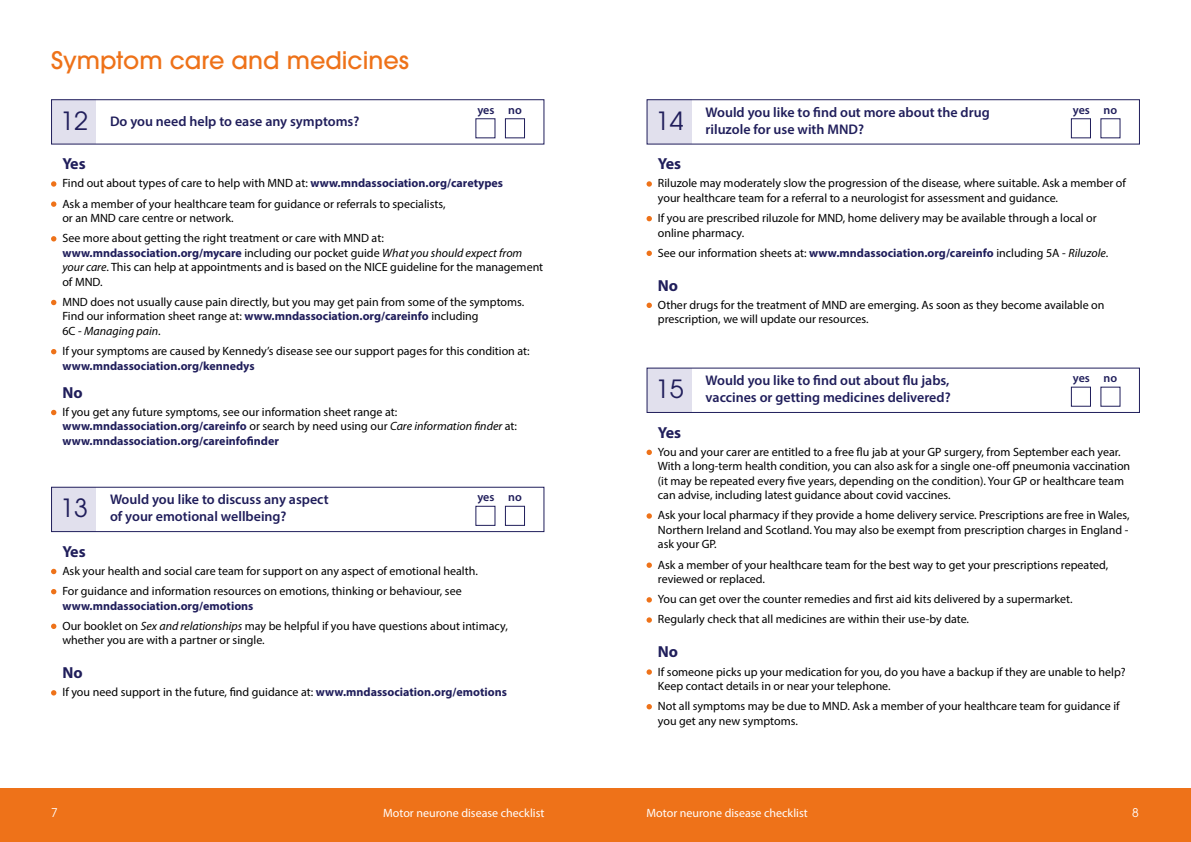
<style>
.page{position:relative;width:1191px;height:842px;background:#fff}
.page>*{position:absolute;margin:0;border:0;box-sizing:border-box;transform-origin:0 0}
.t1{font:25px "ITC Avant Garde Pro";color:#201e5b}
.t2{font:500 24px "ITC Avant Garde Pro";color:#ee7219}
.t3{font:700 16px "Myriad Pro";letter-spacing:-.005em;color:#201e5b}
.t4{font:600 14px/17px "Myriad Pro";color:#201e5b}
.t5{font:12px/14.5px "Myriad Pro";color:#000}
.t6{font:12px "Myriad Pro";color:#fff}
.t7{font:700 12px "Myriad Pro";color:#201e5b}
.t8{font:600 12px "Myriad Pro";color:#201e5b}
.t9{font:12px "ITC Avant Garde Pro";color:#fff}
.s1{font-weight:700;color:#201e5b}
.s2{font-style:italic}
</style>
<div class="page">
<div style="left:52px;top:100px;width:44px;height:44px;background:#e1e0ed"></div>
<div style="left:51px;top:99px;width:493px;height:46px;border:1px solid #201e5b"></div>
<svg style="left:51px;top:181px;width:5px;height:6px"></svg>
<svg style="left:51px;top:201px;width:5px;height:6px"></svg>
<svg style="left:51px;top:236px;width:5px;height:5px"></svg>
<svg style="left:51px;top:300px;width:5px;height:5px"></svg>
<svg style="left:51px;top:349px;width:5px;height:5px"></svg>
<svg style="left:51px;top:410px;width:5px;height:5px"></svg>
<div style="left:475px;top:118px;width:20px;height:20px;background:#fff;border:1px solid #201e5b"></div>
<div style="left:505px;top:118px;width:20px;height:20px;background:#fff;border:1px solid #201e5b"></div>
<div style="left:52px;top:487px;width:44px;height:45px;background:#e1e0ed"></div>
<div style="left:51px;top:487px;width:493px;height:45px;border:1px solid #201e5b"></div>
<svg style="left:51px;top:569px;width:5px;height:5px"></svg>
<svg style="left:51px;top:589px;width:5px;height:5px"></svg>
<svg style="left:51px;top:624px;width:5px;height:5px"></svg>
<svg style="left:51px;top:690px;width:5px;height:5px"></svg>
<div style="left:475px;top:506px;width:20px;height:20px;background:#fff;border:1px solid #201e5b"></div>
<div style="left:505px;top:506px;width:20px;height:20px;background:#fff;border:1px solid #201e5b"></div>
<div style="left:0;top:788px;width:1191px;height:54px;background:#ee7219"></div>
<div style="left:647px;top:100px;width:44px;height:44px;background:#e1e0ed"></div>
<div style="left:646px;top:99px;width:494px;height:46px;border:1px solid #201e5b"></div>
<svg style="left:646px;top:181px;width:6px;height:6px"></svg>
<svg style="left:646px;top:216px;width:6px;height:5px"></svg>
<svg style="left:646px;top:251px;width:6px;height:5px"></svg>
<svg style="left:646px;top:303px;width:6px;height:5px"></svg>
<div style="left:1071px;top:118px;width:19px;height:20px;background:#fff;border:1px solid #201e5b"></div>
<div style="left:647px;top:368px;width:44px;height:44px;background:#e1e0ed"></div>
<div style="left:646px;top:368px;width:494px;height:45px;border:1px solid #201e5b"></div>
<svg style="left:646px;top:450px;width:6px;height:5px"></svg>
<svg style="left:646px;top:513px;width:6px;height:6px"></svg>
<svg style="left:646px;top:562px;width:6px;height:6px"></svg>
<svg style="left:646px;top:597px;width:6px;height:5px"></svg>
<svg style="left:646px;top:617px;width:6px;height:6px"></svg>
<svg style="left:646px;top:669px;width:6px;height:6px"></svg>
<svg style="left:646px;top:704px;width:6px;height:5px"></svg>
<div style="left:1071px;top:387px;width:19px;height:20px;background:#fff;border:1px solid #201e5b"></div>
<h2 class="t2" style="left:51px;top:45px;width:359px">Symptom care and medicines</h2>
<h1 class="t1" style="left:60px;top:105px;width:29px">12</h1>
<p class="t8" style="left:477px;top:102px;width:46px">yes no</p>
<p class="t4" style="left:110px;top:112px;width:251px">Do you need help to ease any symptoms?</p>
<h3 class="t3" style="left:62px;top:153px;width:25px">Yes</h3>
<p class="t5" style="left:62px;top:173px;width:442px;line-height:20.2px">Find out about types of care to help with MND at: <span class="s1">www.mndassociation.org/caretypes<br></span>Ask a member of your healthcare team for guidance or referrals to specialists,</p>
<p class="t5" style="left:62px;top:208px;width:323px;line-height:20.2px">or an MND care centre or network.<br>See more about getting the right treatment or care with MND at:</p>
<p class="t5" style="left:62px;top:245px;width:482px"><span class="s1">www.mndassociation.org/mycare</span> including our pocket guide <span class="s2">What you should expect from your care</span>. This can help at appointments and is based on the NICE guideline for the management of MND.</p>
<p class="t5" style="left:62px;top:294px;width:463px">MND does not usually cause pain directly, but you may get pain from some of the symptoms.<br>Find our information sheet range at: <span class="s1">www.mndassociation.org/careinfo</span> including<br>6C - <span class="s2">Managing pain</span>.</p>
<p class="t5" style="left:62px;top:344px;width:469px">If your symptoms are caused by Kennedy’s disease see our support pages for this condition at:</p>
<p class="t7" style="left:62px;top:358px;width:194px">www.mndassociation.org/kennedys</p>
<h3 class="t3" style="left:62px;top:382px;width:22px">No</h3>
<p class="t5" style="left:62px;top:404px;width:456px">If you get any future symptoms, see our information sheet range at: <span class="s1">www.mndassociation.org/careinfo</span> or search by need using our <span class="s2">Care information finder</span> at: <span class="s1">www.mndassociation.org/careinfofinder</span></p>
<p class="t4" style="left:110px;top:491px;width:220px">Would you like to discuss any aspect of your emotional wellbeing?</p>
<h1 class="t1" style="left:60px;top:492px;width:29px">13</h1>
<p class="t8" style="left:477px;top:489px;width:46px">yes no</p>
<h3 class="t3" style="left:62px;top:541px;width:25px">Yes</h3>
<p class="t5" style="left:62px;top:561px;width:417px;line-height:20.2px">Ask your health and social care team for support on any aspect of emotional health.<br>For guidance and information resources on emotions, thinking or behaviour, see</p>
<p class="t5" style="left:62px;top:595px;width:447px;line-height:20.2px"><span class="s1">www.mndassociation.org/emotions<br></span>Our booklet on <span class="s2">Sex and relationships</span> may be helpful if you have questions about intimacy,</p>
<p class="t5" style="left:62px;top:633px;width:204px">whether you are with a partner or single.</p>
<h3 class="t3" style="left:62px;top:662px;width:22px">No</h3>
<p class="t5" style="left:62px;top:685px;width:446px">If you need support in the future, find guidance at: <span class="s1">www.mndassociation.org/emotions</span></p>
<p class="t4" style="left:705px;top:103px;width:286px">Would you like to find out more about the drug riluzole for use with MND?</p>
<h1 class="t1" style="left:656px;top:105px;width:29px">14</h1>
<p class="t8" style="left:1072px;top:102px;width:46px">yes no</p>
<h3 class="t3" style="left:658px;top:153px;width:25px">Yes</h3>
<p class="t5" style="left:658px;top:176px;width:469px">Riluzole may moderately slow the progression of the disease, where suitable. Ask a member of your healthcare team for a referral to a neurologist for assessment and guidance.</p>
<p class="t5" style="left:658px;top:211px;width:440px">If you are prescribed riluzole for MND, home delivery may be available through a local or online pharmacy.</p>
<p class="t5" style="left:658px;top:245px;width:452px">See our information sheets at: <span class="s1">www.mndassociation.org/careinfo</span> including 5A - <span class="s2">Riluzole</span>.</p>
<h3 class="t3" style="left:658px;top:275px;width:22px">No</h3>
<p class="t5" style="left:658px;top:297px;width:448px">Other drugs for the treatment of MND are emerging. As soon as they become available on prescription, we will update our resources.</p>
<p class="t4" style="left:705px;top:372px;width:247px">Would you like to find out about flu jabs, vaccines or getting medicines delivered?</p>
<h1 class="t1" style="left:656px;top:373px;width:29px">15</h1>
<p class="t8" style="left:1072px;top:370px;width:46px">yes no</p>
<h3 class="t3" style="left:658px;top:422px;width:25px">Yes</h3>
<p class="t5" style="left:658px;top:444px;width:474px">You and your carer are entitled to a free flu jab at your GP surgery, from September each year.<br>With a long-term health condition, you can also ask for a single one-off pneumonia vaccination (it may be repeated every five years, depending on the condition). Your GP or healthcare team can advise, including latest guidance about covid vaccines.</p>
<p class="t5" style="left:658px;top:508px;width:473px;text-align:justify">Ask your local pharmacy if they provide a home delivery service. Prescriptions are free in Wales, Northern Ireland and Scotland. You may also be exempt from prescription charges in England - ask your GP.</p>
<p class="t5" style="left:658px;top:557px;width:452px">Ask a member of your healthcare team for the best way to get your prescriptions repeated, reviewed or replaced.</p>
<p class="t5" style="left:658px;top:589px;width:416px;line-height:20.2px">You can get over the counter remedies and first aid kits delivered by a supermarket.<br>Regularly check that all medicines are within their use-by date.</p>
<h3 class="t3" style="left:658px;top:642px;width:22px">No</h3>
<p class="t5" style="left:658px;top:664px;width:469px">If someone picks up your medication for you, do you have a backup if they are unable to help?<br>Keep contact details in or near your telephone.</p>
<p class="t5" style="left:658px;top:699px;width:463px">Not all symptoms may be due to MND. Ask a member of your healthcare team for guidance if you get any new symptoms.</p>
<p class="t9" style="left:51px;top:805px;width:8px">7</p>
<p class="t6" style="left:383px;top:805px;width:163px">Motor neurone disease checklist</p>
<p class="t6" style="left:646px;top:805px;width:163px">Motor neurone disease checklist</p>
<p class="t9" style="left:1132px;top:805px;width:8px">8</p>
</div>
